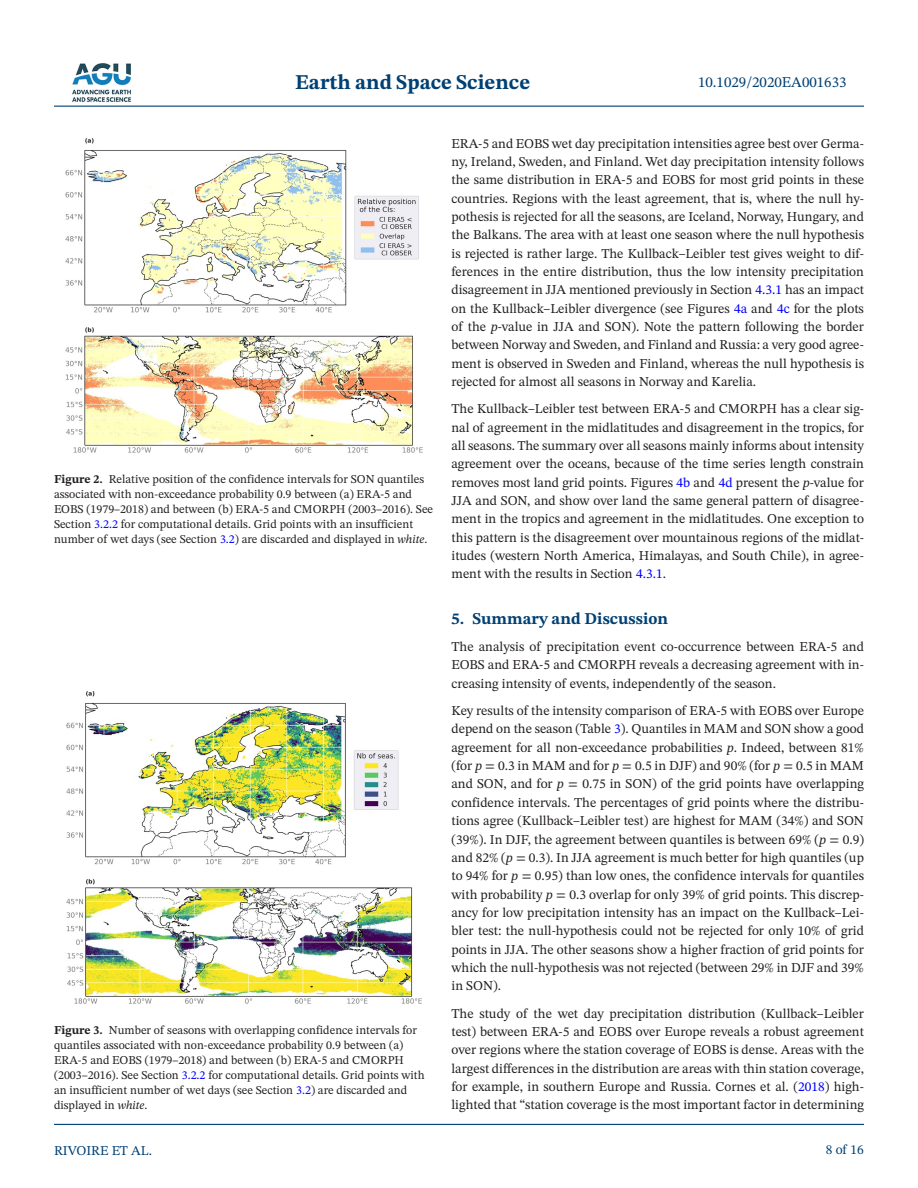
<style>
.page{position:relative;width:918px;height:1188px;background:#fff}
.page>*{position:absolute;margin:0;border:0;box-sizing:border-box;transform-origin:0 0}
.t1{font:700 21px "STIX Two Text";color:#004073}
.t2{font:700 16.5px "STIX Two Text";color:#004073}
.t3{font:15px "STIX Two Text";color:#004073}
.t4{font:13.5px/18.3px "STIX Two Text";color:#231f20;text-align:justify}
.t5{font:13.5px "STIX Two Text";color:#004073}
.t6{font:12px/15px "STIX Two Text";color:#231f20}
.s1{font-weight:700}
.s2{color:#00f}
.s3{font-style:italic}
</style>
<div class="page">
<hr style="left:54px;top:106px;width:810px;height:1px;background:#004073">
<hr style="left:54px;top:1124px;width:810px;height:1px;background:#004073">
<img style="left:72px;top:63px;width:59px;height:39px">
<img style="left:65px;top:138px;width:358px;height:315px">
<img style="left:66px;top:691px;width:356px;height:313px">
<h1 class="t1" style="left:295px;top:67px;width:237px">Earth and Space Science</h1>
<p class="t3" style="left:698px;top:72px;width:150px">10.1029/2020EA001633</p>
<p class="t6" style="left:54px;top:471px;width:381px"><span class="s1">Figure 2.</span> Relative position of the confidence intervals for SON quantiles associated with non-exceedance probability 0.9 between (a) ERA-5 and EOBS (1979–2018) and between (b) ERA-5 and CMORPH (2003–2016). See Section <span class="s2">3.2.2</span> for computational details. Grid points with an insufficient number of wet days (see Section <span class="s2">3.2</span>) are discarded and displayed in <span class="s3">white</span>.</p>
<p class="t6" style="left:54px;top:1022px;width:372px"><span class="s1">Figure 3.</span> Number of seasons with overlapping confidence intervals for quantiles associated with non-exceedance probability 0.9 between (a)<br>ERA-5 and EOBS (1979–2018) and between (b) ERA-5 and CMORPH (2003–2016). See Section <span class="s2">3.2.2</span> for computational details. Grid points with an insufficient number of wet days (see Section <span class="s2">3.2</span>) are discarded and displayed in <span class="s3">white</span>.</p>
<p class="t5" style="left:54px;top:1140px;width:100px">RIVOIRE ET AL.</p>
<p class="t4" style="left:452px;top:134px;width:414px">ERA-5 and EOBS wet day precipitation intensities agree best over Germa&shy;ny, Ireland, Sweden, and Finland. Wet day precipitation intensity follows the same distribution in ERA-5 and EOBS for most grid points in these countries. Regions with the least agreement, that is, where the null hy&shy;pothesis is rejected for all the seasons, are Iceland, Norway, Hungary, and the Balkans. The area with at least one season where the null hypothesis is rejected is rather large. The Kullback–Leibler test gives weight to dif&shy;ferences in the entire distribution, thus the low intensity precipitation disagreement in JJA mentioned previously in Section <span class="s2">4.3.1</span> has an impact on the Kullback–Leibler divergence (see Figures <span class="s2">4a</span> and <span class="s2">4c</span> for the plots of the <span class="s3">p</span>-value in JJA and SON). Note the pattern following the border between Norway and Sweden, and Finland and Russia: a very good agree&shy;ment is observed in Sweden and Finland, whereas the null hypothesis is rejected for almost all seasons in Norway and Karelia.</p>
<p class="t4" style="left:452px;top:400px;width:414px">The Kullback–Leibler test between ERA-5 and CMORPH has a clear sig&shy;nal of agreement in the midlatitudes and disagreement in the tropics, for all seasons. The summary over all seasons mainly informs about intensity agreement over the oceans, because of the time series length constrain removes most land grid points. Figures <span class="s2">4b</span> and <span class="s2">4d</span> present the <span class="s3">p</span>-value for JJA and SON, and show over land the same general pattern of disagree&shy;ment in the tropics and agreement in the midlatitudes. One exception to this pattern is the disagreement over mountainous regions of the midlat&shy;itudes (western North America, Himalayas, and South Chile), in agree&shy;ment with the results in Section <span class="s2">4.3.1</span>.</p>
<p class="t2" style="left:452px;top:606px;width:218px">5. Summary and Discussion</p>
<p class="t4" style="left:452px;top:637px;width:414px">The analysis of precipitation event co-occurrence between ERA-5 and EOBS and ERA-5 and CMORPH reveals a decreasing agreement with in&shy;creasing intensity of events, independently of the season.</p>
<p class="t4" style="left:452px;top:701px;width:414px">Key results of the intensity comparison of ERA-5 with EOBS over Europe depend on the season (Table <span class="s2">3</span>). Quantiles in MAM and SON show a good agreement for all non-exceedance probabilities <span class="s3">p</span>. Indeed, between 81% (for <span class="s3">p</span> = 0.3 in MAM and for <span class="s3">p</span> = 0.5 in DJF) and 90% (for <span class="s3">p</span> = 0.5 in MAM and SON, and for <span class="s3">p</span> = 0.75 in SON) of the grid points have overlapping confidence intervals. The percentages of grid points where the distribu&shy;tions agree (Kullback–Leibler test) are highest for MAM (34%) and SON (39%). In DJF, the agreement between quantiles is between 69% (<span class="s3">p</span> = 0.9) and 82% (<span class="s3">p</span> = 0.3). In JJA agreement is much better for high quantiles (up to 94% for <span class="s3">p</span> = 0.95) than low ones, the confidence intervals for quantiles with probability <span class="s3">p</span> = 0.3 overlap for only 39% of grid points. This discrep&shy;ancy for low precipitation intensity has an impact on the Kullback–Lei&shy;bler test: the null-hypothesis could not be rejected for only 10% of grid points in JJA. The other seasons show a higher fraction of grid points for which the null-hypothesis was not rejected (between 29% in DJF and 39% in SON).</p>
<p class="t4" style="left:452px;top:1004px;width:414px">The study of the wet day precipitation distribution (Kullback–Leibler test) between ERA-5 and EOBS over Europe reveals a robust agreement over regions where the station coverage of EOBS is dense. Areas with the largest differences in the distribution are areas with thin station coverage, for example, in southern Europe and Russia. Cornes et al. (<span class="s2">2018</span>) high&shy;lighted that “station coverage is the most important factor in determining</p>
<p class="t5" style="left:826px;top:1140px;width:40px">8 of 16</p>
</div>
